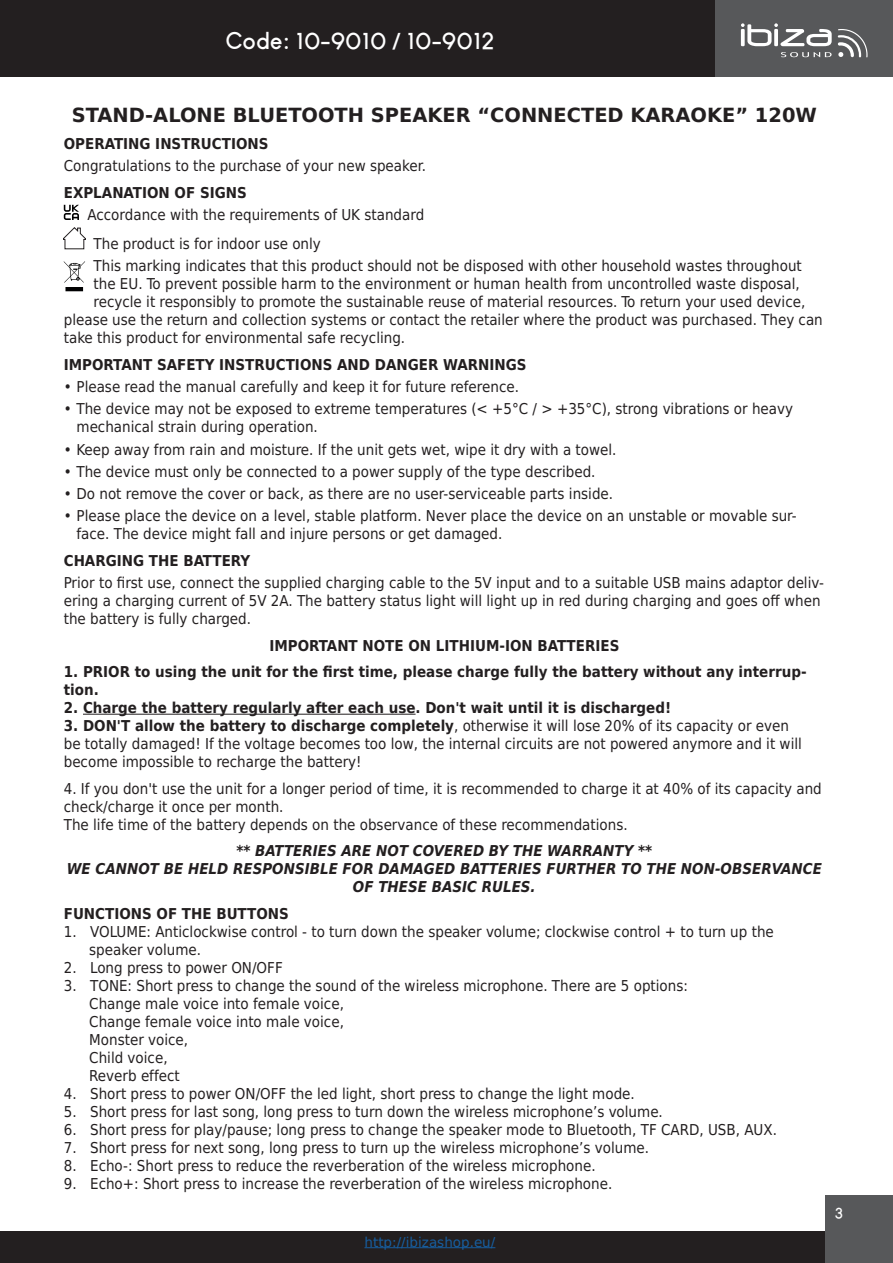
<style>
.page{position:relative;width:893px;height:1263px;background:#fff}
.page>*{position:absolute;margin:0;border:0;box-sizing:border-box;transform-origin:0 0}
.t1{font:700 24px "Louis George Cafe";color:#fff}
.t2{font:700 19.5px "DejaVu Sans";color:#231f20}
.t3{font:15px/18px "DejaVu Sans Condensed";color:#231f20}
.t4{font:700 15px/18px "DejaVu Sans Condensed";color:#231f20}
.t5{font:italic 700 15px/18px "DejaVu Sans Condensed";color:#231f20;text-align:center}
.t6{font:700 15px "Louis George Cafe";color:#fff}
.t7{font:13.5px "DejaVu Sans";color:#175d9e}
.s1{font-weight:700}
</style>
<div class="page">
<div style="left:0;top:0;width:893px;height:77px;background:#231f20"></div>
<div style="left:0;top:1231px;width:893px;height:32px;background:#231f20"></div>
<div style="left:715px;top:0;width:178px;height:77px;background:#57585a"></div>
<svg style="left:781px;top:52px;width:51px;height:5px"></svg>
<svg style="left:838px;top:29px;width:29px;height:28px"></svg>
<svg style="left:741px;top:23px;width:91px;height:23px"></svg>
<div style="left:825px;top:1195px;width:68px;height:68px;background:#57585a"></div>
<hr style="left:364px;top:1247px;width:131px;height:1px;background:#175d9e">
<hr style="left:83px;top:714px;width:333px;height:1px;background:#231f20">
<svg style="left:64px;top:205px;width:15px;height:15px"></svg>
<svg style="left:64px;top:227px;width:21px;height:22px"></svg>
<svg style="left:64px;top:261px;width:21px;height:30px"></svg>
<h1 class="t1" style="left:225px;top:26px;width:270px">Code: 10-9010 / 10-9012</h1>
<h2 class="t2" style="left:72px;top:99px;width:747px">STAND-ALONE BLUETOOTH SPEAKER “CONNECTED KARAOKE” 120W</h2>
<p class="t4" style="left:64px;top:134px;width:206px">OPERATING INSTRUCTIONS</p>
<p class="t3" style="left:64px;top:156px;width:364px">Congratulations to the purchase of your new speaker.</p>
<p class="t4" style="left:64px;top:183px;width:185px">EXPLANATION OF SIGNS</p>
<p class="t3" style="left:94px;top:200px;width:332px;line-height:29.1px;text-indent:-6px">Accordance with the requirements of UK standard<br>The product is for indoor use only</p>
<p class="t3" style="left:94px;top:257px;width:710px">This marking indicates that this product should not be disposed with other household wastes throughout</p>
<p class="t3" style="left:94px;top:275px;width:708px">the EU. To prevent possible harm to the environment or human health from uncontrolled waste disposal,</p>
<p class="t3" style="left:94px;top:293px;width:713px">recycle it responsibly to promote the sustainable reuse of material resources. To return your used device,</p>
<p class="t3" style="left:64px;top:311px;width:761px">please use the return and collection systems or contact the retailer where the product was purchased. They can</p>
<p class="t3" style="left:64px;top:329px;width:343px">take this product for environmental safe recycling.</p>
<p class="t4" style="left:64px;top:355px;width:464px">IMPORTANT SAFETY INSTRUCTIONS AND DANGER WARNINGS</p>
<p class="t3" style="left:64px;top:377px;width:457px">• Please read the manual carefully and keep it for future reference.</p>
<p class="t3" style="left:77px;top:400px;width:718px;text-indent:-13px">• The device may not be exposed to extreme temperatures (&lt; +5°C / &gt; +35°C), strong vibrations or heavy mechanical strain during operation.</p>
<p class="t3" style="left:64px;top:440px;width:554px">• Keep away from rain and moisture. If the unit gets wet, wipe it dry with a towel.</p>
<p class="t3" style="left:64px;top:462px;width:533px">• The device must only be connected to a power supply of the type described.</p>
<p class="t3" style="left:64px;top:484px;width:551px">• Do not remove the cover or back, as there are no user-serviceable parts inside.</p>
<p class="t3" style="left:77px;top:507px;width:722px;text-indent:-13px">• Please place the device on a level, stable platform. Never place the device on an unstable or movable sur&shy;face. The device might fall and injure persons or get damaged.</p>
<p class="t4" style="left:64px;top:551px;width:188px">CHARGING THE BATTERY</p>
<p class="t3" style="left:64px;top:573px;width:762px">Prior to first use, connect the supplied charging cable to the 5V input and to a suitable USB mains adaptor deliv&shy;ering a charging current of 5V 2A. The battery status light will light up in red during charging and goes off when the battery is fully charged.</p>
<p class="t4" style="left:269px;top:636px;width:352px">IMPORTANT NOTE ON LITHIUM-ION BATTERIES</p>
<p class="t4" style="left:64px;top:662px;width:744px">1. PRIOR to using the unit for the first time, please charge fully the battery without any interrup&shy;tion.</p>
<p class="t4" style="left:64px;top:698px;width:609px">2. Charge the battery regularly after each use. Don't wait until it is discharged!</p>
<p class="t3" style="left:64px;top:716px;width:740px"><span class="s1">3. DON'T allow the battery to discharge completely</span>, otherwise it will lose 20% of its capacity or even be totally damaged! If the voltage becomes too low, the internal circuits are not powered anymore and it will become impossible to recharge the battery!</p>
<p class="t3" style="left:64px;top:779px;width:759px">4. If you don't use the unit for a longer period of time, it is recommended to charge it at 40% of its capacity and check/charge it once per month.<br>The life time of the battery depends on the observance of these recommendations.</p>
<p class="t5" style="left:67px;top:842px;width:757px">** BATTERIES ARE NOT COVERED BY THE WARRANTY **<br>WE CANNOT BE HELD RESPONSIBLE FOR DAMAGED BATTERIES FURTHER TO THE NON-OBSERVANCE<br>OF THESE BASIC RULES.</p>
<p class="t4" style="left:64px;top:904px;width:227px">FUNCTIONS OF THE BUTTONS</p>
<p class="t3" style="left:89px;top:922px;width:686px;text-indent:-26px">1. VOLUME: Anticlockwise control - to turn down the speaker volume; clockwise control + to turn up the speaker volume.</p>
<p class="t3" style="left:64px;top:958px;width:220px">2. Long press to power ON/OFF</p>
<p class="t3" style="left:89px;top:976px;width:600px;text-indent:-26px">3. TONE: Short press to change the sound of the wireless microphone. There are 5 options:<br>Change male voice into female voice,<br>Change female voice into male voice,<br>Monster voice,<br>Child voice,<br>Reverb effect</p>
<p class="t3" style="left:64px;top:1084px;width:573px">4. Short press to power ON/OFF the led light, short press to change the light mode.</p>
<p class="t3" style="left:64px;top:1102px;width:601px">5. Short press for last song, long press to turn down the wireless microphone’s volume.</p>
<p class="t3" style="left:64px;top:1120px;width:715px">6. Short press for play/pause; long press to change the speaker mode to Bluetooth, TF CARD, USB, AUX.</p>
<p class="t3" style="left:64px;top:1138px;width:587px">7. Short press for next song, long press to turn up the wireless microphone’s volume.</p>
<p class="t3" style="left:64px;top:1156px;width:533px">8. Echo-: Short press to reduce the reverberation of the wireless microphone.</p>
<p class="t3" style="left:64px;top:1174px;width:550px">9. Echo+: Short press to increase the reverberation of the wireless microphone.</p>
<p class="t7" style="left:364px;top:1231px;width:132px">http://ibizashop.eu/</p>
<p class="t6" style="left:835px;top:1203px;width:10px">3</p>
</div>
